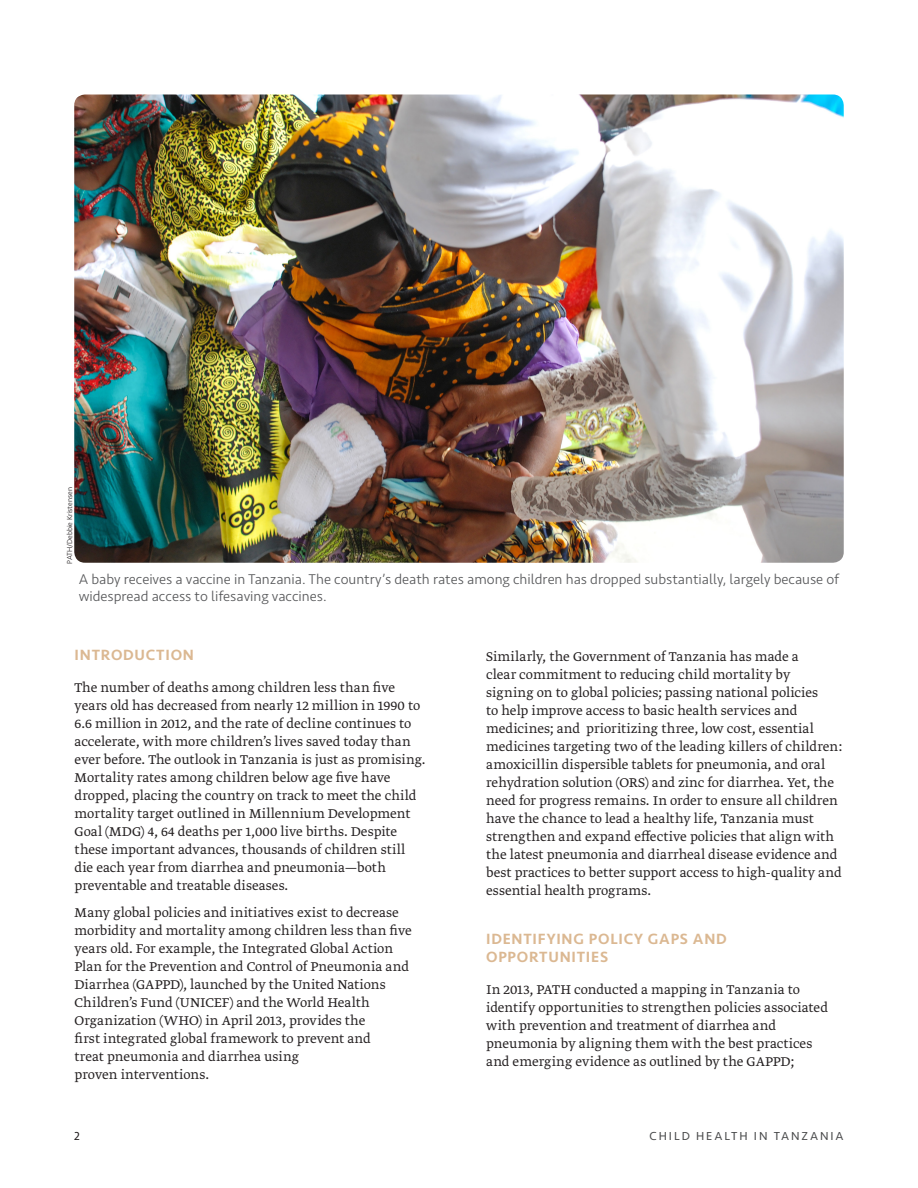
<style>
.page{position:relative;width:918px;height:1188px;background:#fff}
.page>*{position:absolute;margin:0;border:0;box-sizing:border-box;transform-origin:0 0}
.headA{font:500 15.3px/18px "Seravek";letter-spacing:.05em;color:#dbb892}
.body{font:300 15px/18px "Greta Text Pro";letter-spacing:.005em;color:#231f20}
.t1{font:300 14.7px/17.5px "Seravek";color:#57585a}
.t2{font:12px "Seravek";letter-spacing:.16em;color:#4b4c4d}
.HeadD{font:12px "Seravek";color:#231f20}
.photo_credit{font:300 7.5px "Seravek";color:#231f20}
</style>
<div class="page">
<img style="left:74px;top:94px;width:770px;height:469px">
<p class="photo_credit" style="left:65px;top:564px;width:78px;rotate:-90deg">PATH/Debbie Kristensen</p>
<p class="t1" style="left:79px;top:570px;width:762px">A baby receives a vaccine in Tanzania. The country’s death rates among children has dropped substantially, largely because of widespread access to lifesaving vaccines.</p>
<p class="headA" style="left:75px;top:646px;width:121px">INTRODUCTION</p>
<p class="body" style="left:75px;top:679px;width:353px">The number of deaths among children less than five years old has decreased from nearly 12 million in 1990 to 6.6 million in 2012, and the rate of decline continues to accelerate, with more children’s lives saved today than ever before. The outlook in Tanzania is just as promising.<br>Mortality rates among children below age five have dropped, placing the country on track to meet the child mortality target outlined in Millennium Development Goal (MDG) 4, 64 deaths per 1,000 live births. Despite these important advances, thousands of children still die each year from diarrhea and pneumonia—both preventable and treatable diseases.</p>
<p class="body" style="left:75px;top:904px;width:339px">Many global policies and initiatives exist to decrease morbidity and mortality among children less than five years old. For example, the Integrated Global Action Plan for the Prevention and Control of Pneumonia and Diarrhea (GAPPD), launched by the United Nations Children’s Fund (UNICEF) and the World Health Organization (WHO) in April 2013, provides the<br>first integrated global framework to prevent and<br>treat pneumonia and diarrhea using<br>proven interventions.</p>
<p class="body" style="left:486px;top:648px;width:357px">Similarly, the Government of Tanzania has made a<br>clear commitment to reducing child mortality by<br>signing on to global policies; passing national policies<br>to help improve access to basic health services and medicines; and prioritizing three, low cost, essential medicines targeting two of the leading killers of children: amoxicillin dispersible tablets for pneumonia, and oral rehydration solution (ORS) and zinc for diarrhea. Yet, the need for progress remains. In order to ensure all children have the chance to lead a healthy life, Tanzania must strengthen and expand effective policies that align with the latest pneumonia and diarrheal disease evidence and best practices to better support access to high-quality and essential health programs.</p>
<p class="headA" style="left:486px;top:930px;width:242px">IDENTIFYING POLICY GAPS AND<br>OPPORTUNITIES</p>
<p class="body" style="left:486px;top:981px;width:343px">In 2013, PATH conducted a mapping in Tanzania to identify opportunities to strengthen policies associated with prevention and treatment of diarrhea and pneumonia by aligning them with the best practices and emerging evidence as outlined by the GAPPD;</p>
<p class="HeadD" style="left:74px;top:1129px;width:7px">2</p>
<p class="t2" style="left:650px;top:1129px;width:196px">CHILD HEALTH IN TANZANIA</p>
</div>
